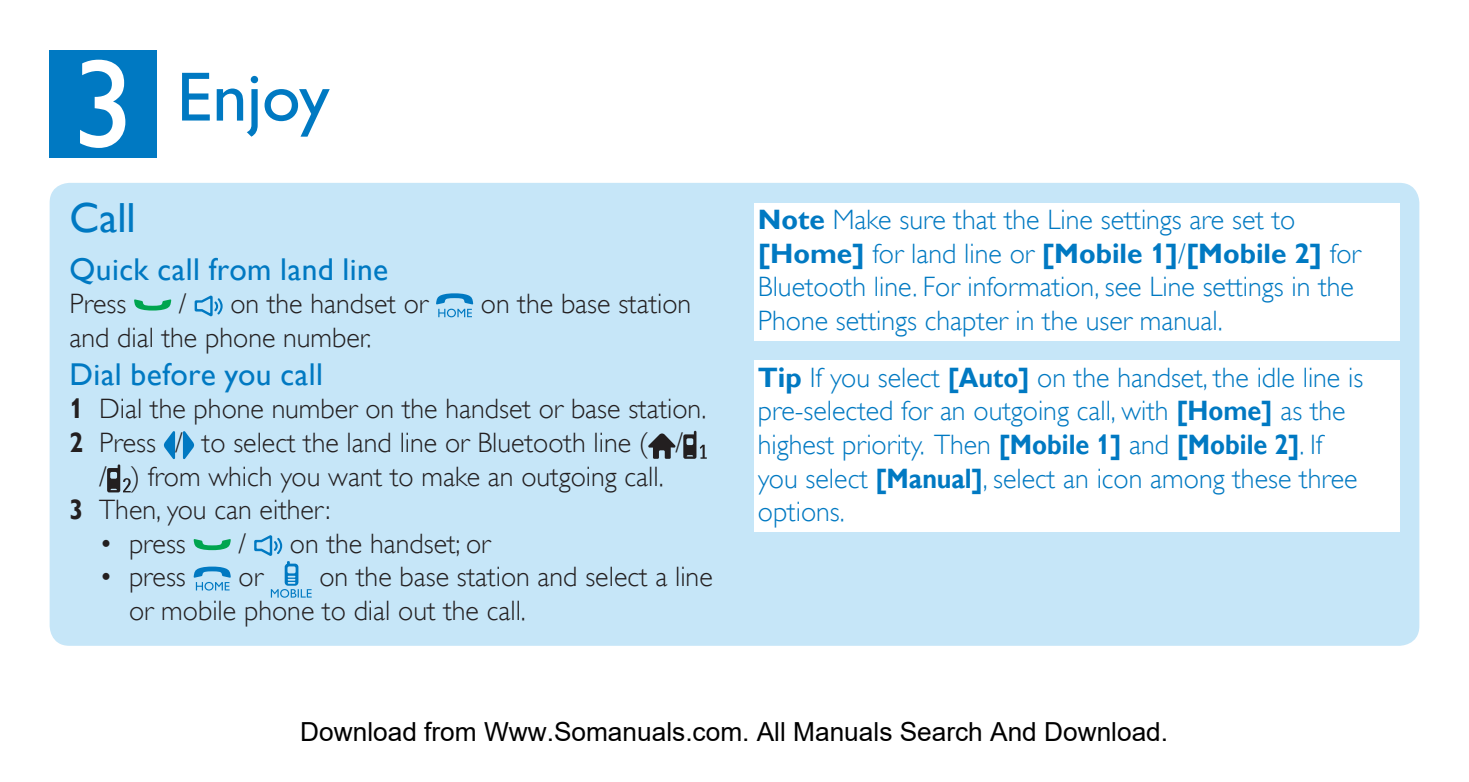
<style>
.page{position:relative;width:1469px;height:782px;background:#fff}
.page>*{position:absolute;margin:0;border:0;box-sizing:border-box;transform-origin:0 0}
.t1{font:70px "Gill Sans Alt One WGL";letter-spacing:-.005em;color:#0079c2}
.t2{font:42px "Gill Sans Alt One WGL";color:#0079c2}
.t3{font:31.5px "Gill Sans Alt One WGL";letter-spacing:.01em;color:#0079c2}
.t4{font:28px/33.6px "Gill Sans Alt One WGL Light";color:#0079c2}
.t5{font:28px/33.6px "Gill Sans Alt One WGL Light";color:#231f20}
.t6{font:700 28px "Gill Sans Alt One WGL";color:#0079c2}
.t7{font:26.25px "Arial";color:#000}
.s1{font-size:126px;color:#fff}
.s2{font-family:"Gill Sans Alt One WGL";font-weight:700}
.s3{font-family:"Gill Sans Alt One WGL Light";font-weight:400}
</style>
<div class="page">
<div style="left:50px;top:183px;width:1369px;height:462px;background:#c6e6f8;border-radius:20px"></div>
<svg style="left:134px;top:299px;width:37px;height:11px"></svg>
<svg style="left:195px;top:295px;width:28px;height:21px"></svg>
<svg style="left:436px;top:293px;width:37px;height:24px"></svg>
<svg style="left:163px;top:431px;width:12px;height:28px"></svg>
<svg style="left:183px;top:431px;width:11px;height:28px"></svg>
<svg style="left:648px;top:433px;width:27px;height:25px"></svg>
<svg style="left:683px;top:430px;width:23px;height:28px"></svg>
<svg style="left:107px;top:464px;width:24px;height:28px"></svg>
<svg style="left:194px;top:539px;width:37px;height:11px"></svg>
<svg style="left:254px;top:535px;width:28px;height:20px"></svg>
<svg style="left:194px;top:566px;width:37px;height:24px"></svg>
<svg style="left:271px;top:561px;width:41px;height:36px"></svg>
<div style="left:754px;top:203px;width:645px;height:137px;background:#fff"></div>
<div style="left:754px;top:360px;width:645px;height:171px;background:#fff"></div>
<div style="left:50px;top:50px;width:107px;height:107px;background:#0079c2"></div>
<h1 class="t1" style="left:72px;top:49px;width:259px"><span class="s1">3</span> Enjoy</h1>
<h2 class="t2" style="left:69px;top:189px;width:68px">Call</h2>
<p class="t3" style="left:69px;top:247px;width:320px">Quick call from land line</p>
<p class="t5" style="left:69px;top:287px;width:58px">Press</p>
<p class="t5" style="left:179px;top:287px;width:9px">/</p>
<p class="t5" style="left:230px;top:287px;width:199px">on the handset or</p>
<p class="t5" style="left:481px;top:287px;width:212px">on the base station</p>
<p class="t5" style="left:69px;top:320px;width:303px">and dial the phone number.</p>
<p class="t3" style="left:69px;top:352px;width:255px">Dial before you call</p>
<p class="t5" style="left:69px;top:392px;width:638px"><span class="s2">1</span> Dial the phone number on the handset or base station.</p>
<p class="t5" style="left:69px;top:425px;width:615px"><span class="s2">2</span> Press / to select the land line or Bluetooth line ( /</p>
<p class="t5" style="left:99px;top:459px;width:566px">/ ) from which you want to make an outgoing call.</p>
<p class="t5" style="left:69px;top:493px;width:263px"><span class="s2">3</span> Then, you can either:</p>
<p class="t5" style="left:99px;top:526px;width:88px">• press</p>
<p class="t5" style="left:238px;top:526px;width:9px">/</p>
<p class="t5" style="left:290px;top:526px;width:202px">on the handset; or</p>
<p class="t5" style="left:99px;top:560px;width:88px">• press</p>
<p class="t5" style="left:238px;top:560px;width:26px">or</p>
<p class="t5" style="left:129px;top:560px;width:585px;text-indent:190px">on the base station and select a line or mobile phone to dial out the call.</p>
<p class="t4" style="left:758px;top:203px;width:539px"><span class="s2">Note</span> Make sure that the Line settings are set to</p>
<p class="t6" style="left:758px;top:234px;width:604px">[Home] <span class="s3">for land line or</span> [Mobile 1]<span class="s3">/</span>[Mobile 2] <span class="s3">for</span></p>
<p class="t4" style="left:758px;top:270px;width:597px">Bluetooth line. For information, see Line settings in the<br>Phone settings chapter in the user manual.</p>
<p class="t4" style="left:758px;top:360px;width:607px"><span class="s2">Tip</span> If you select <span class="s2">[Auto]</span> on the handset, the idle line is pre-selected for an outgoing call, with <span class="s2">[Home]</span> as the highest priority. Then <span class="s2">[Mobile 1]</span> and <span class="s2">[Mobile 2]</span>. If you select <span class="s2">[Manual]</span>, select an icon among these three options.</p>
<p class="t7" style="left:300px;top:717px;width:869px">Download from Www.Somanuals.com. All Manuals Search And Download.</p>
</div>
